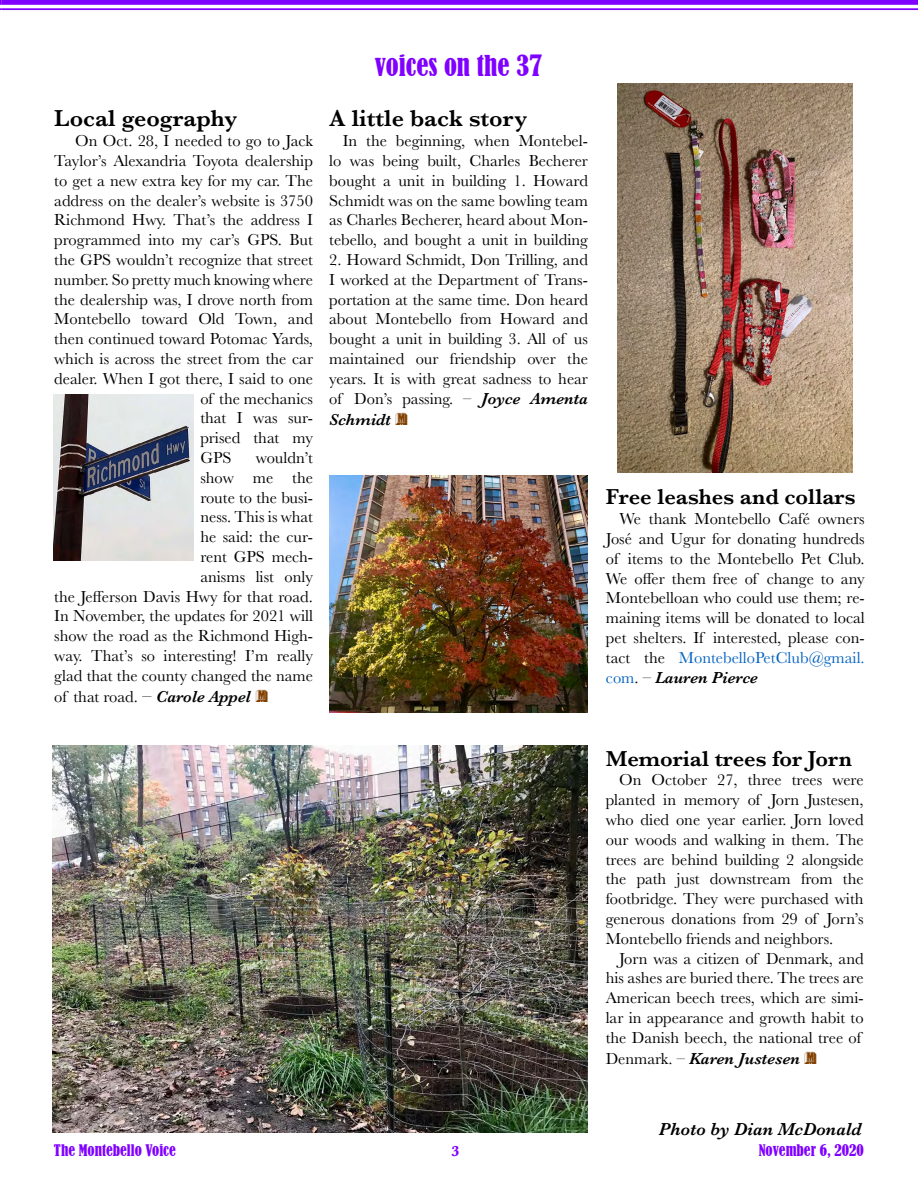
<style>
.page{position:relative;width:918px;height:1188px;background:#fff}
.page>*{position:absolute;margin:0;border:0;box-sizing:border-box;transform-origin:0 0}
.t1{font:condensed 27px "Bernard";color:#8000ff}
.t2{font:600 24px "Baskerville";color:#000}
.t3{font:600 22.5px "Baskerville";color:#000}
.t4{font:italic 600 18px "Baskerville";color:#000}
.t5{font:16.5px/19.8px "Baskerville";color:#000;text-align:justify}
.t6{font:italic 600 16.5px "Baskerville";color:#000}
.t7{font:condensed 15px "Bernard";color:#8000ff}
.t8{font:700 15px "Baskerville";color:#8000ff}
.s1{font-size:18px}
.s2{font-weight:600;font-style:italic}
.s3{font-family:"Buxom D";font-size:18px;color:#804000}
.s4{font-family:"Buxom D";font-weight:400;font-style:normal;font-size:18px;color:#804000}
.s5{color:#0563c1}
.s6{font-weight:400;font-style:normal}
</style>
<div class="page">
<svg style="left:0;top:0;width:2px;height:10px"></svg>
<div style="left:2px;top:0;width:916px;height:5px;background:#8000ff"></div>
<hr style="left:2px;top:8px;width:916px;height:2px;background:#8000ff">
<img style="left:53px;top:745px;width:535px;height:387px">
<img style="left:329px;top:475px;width:258px;height:238px">
<img style="left:53px;top:394px;width:141px;height:167px">
<img style="left:617px;top:83px;width:236px;height:389px">
<h2 class="t2" style="left:54px;top:102px;width:184px">Local geography</h2>
<p class="t5" style="left:75px;top:131px;width:239px">On Oct. 28, I needed to go to Jack</p>
<p class="t5" style="left:54px;top:151px;width:260px">Taylor’s Alexandria Toyota dealership</p>
<p class="t5" style="left:54px;top:171px;width:260px">to get a new extra key for my car. The</p>
<p class="t5" style="left:54px;top:191px;width:260px">address on the dealer’s website is 3750</p>
<p class="t5" style="left:54px;top:210px;width:260px">Richmond Hwy. That’s the address I</p>
<p class="t5" style="left:54px;top:230px;width:260px">programmed into my car’s GPS. But</p>
<p class="t5" style="left:54px;top:250px;width:260px">the GPS wouldn’t recognize that street</p>
<p class="t5" style="left:54px;top:270px;width:260px">number. So pretty much knowing where</p>
<p class="t5" style="left:54px;top:290px;width:260px">the dealership was, I drove north from</p>
<p class="t5" style="left:54px;top:309px;width:260px">Montebello toward Old Town, and</p>
<p class="t5" style="left:54px;top:329px;width:260px">then continued toward Potomac Yards,</p>
<p class="t5" style="left:54px;top:349px;width:260px">which is across the street from the car</p>
<p class="t5" style="left:54px;top:369px;width:260px">dealer. When I got there, I said to one</p>
<p class="t5" style="left:200px;top:389px;width:114px">of the mechanics</p>
<p class="t5" style="left:200px;top:408px;width:114px">that I was sur-</p>
<p class="t5" style="left:200px;top:428px;width:114px">prised that my</p>
<p class="t5" style="left:200px;top:448px;width:32px">GPS</p>
<p class="t5" style="left:54px;top:448px;width:260px;text-align:right">wouldn’t<br>show me the<br>route to the busi-<br>ness. This is what<br>he said: the cur-<br>rent GPS mech-<br>anisms list only<br>the Jefferson Davis Hwy for that road.<br>In November, the updates for 2021 will show the road as the Richmond High&shy;way. That’s so interesting! I’m really glad that the county changed the name</p>
<p class="t5" style="left:54px;top:687px;width:216px">of that road. <span class="s1">–</span> <span class="s2">Carole Appel</span> <span class="s3">M</span></p>
<h1 class="t1" style="left:375px;top:50px;width:169px">voices on the 37</h1>
<h2 class="t2" style="left:329px;top:102px;width:199px">A little back story</h2>
<p class="t5" style="left:329px;top:131px;width:260px;text-indent:13px">In the beginning, when Montebel&shy;lo was being built, Charles Becherer bought a unit in building 1. Howard Schmidt was on the same bowling team as Charles Becherer, heard about Mon&shy;tebello, and bought a unit in building</p>
<p class="t5" style="left:329px;top:250px;width:260px">2. Howard Schmidt, Don Trilling, and I worked at the Department of Trans&shy;portation at the same time. Don heard about Montebello from Howard and bought a unit in building 3. All of us maintained our friendship over the years. It is with great sadness to hear of Don’s passing. – <span class="s2">Joyce Amenta</span></p>
<p class="t6" style="left:329px;top:409px;width:80px">Schmidt <span class="s4">M</span></p>
<h3 class="t3" style="left:606px;top:481px;width:251px">Free leashes and collars</h3>
<p class="t5" style="left:606px;top:509px;width:260px;text-indent:13px">We thank Montebello Café owners José and Ugur for donating hundreds of items to the Montebello Pet Club.<br>We offer them free of change to any Montebelloan who could use them; re&shy;maining items will be donated to local pet shelters. If interested, please con&shy;tact the <span class="s5">MontebelloPetClub@gmail. com</span>. – <span class="s2">Lauren Pierce</span></p>
<h3 class="t3" style="left:606px;top:743px;width:248px">Memorial trees for Jorn</h3>
<p class="t5" style="left:606px;top:770px;width:260px;text-indent:13px">On October 27, three trees were planted in memory of Jorn Justesen, who died one year earlier. Jorn loved our woods and walking in them. The trees are behind building 2 alongside the path just downstream from the footbridge. They were purchased with generous donations from 29 of Jorn’s Montebello friends and neighbors.</p>
<p class="t5" style="left:606px;top:949px;width:260px;text-indent:13px">Jorn was a citizen of Denmark, and his ashes are buried there. The trees are American beech trees, which are simi&shy;lar in appearance and growth habit to the Danish beech, the national tree of</p>
<p class="t6" style="left:606px;top:1048px;width:213px"><span class="s6">Denmark. –</span> Karen Justesen <span class="s4">M</span></p>
<p class="t4" style="left:659px;top:1117px;width:205px">Photo by Dian McDonald</p>
<p class="t7" style="left:54px;top:1141px;width:123px">The Montebello Voice</p>
<p class="t8" style="left:451px;top:1140px;width:10px">3</p>
<p class="t7" style="left:759px;top:1141px;width:107px">November 6, 2020</p>
</div>
